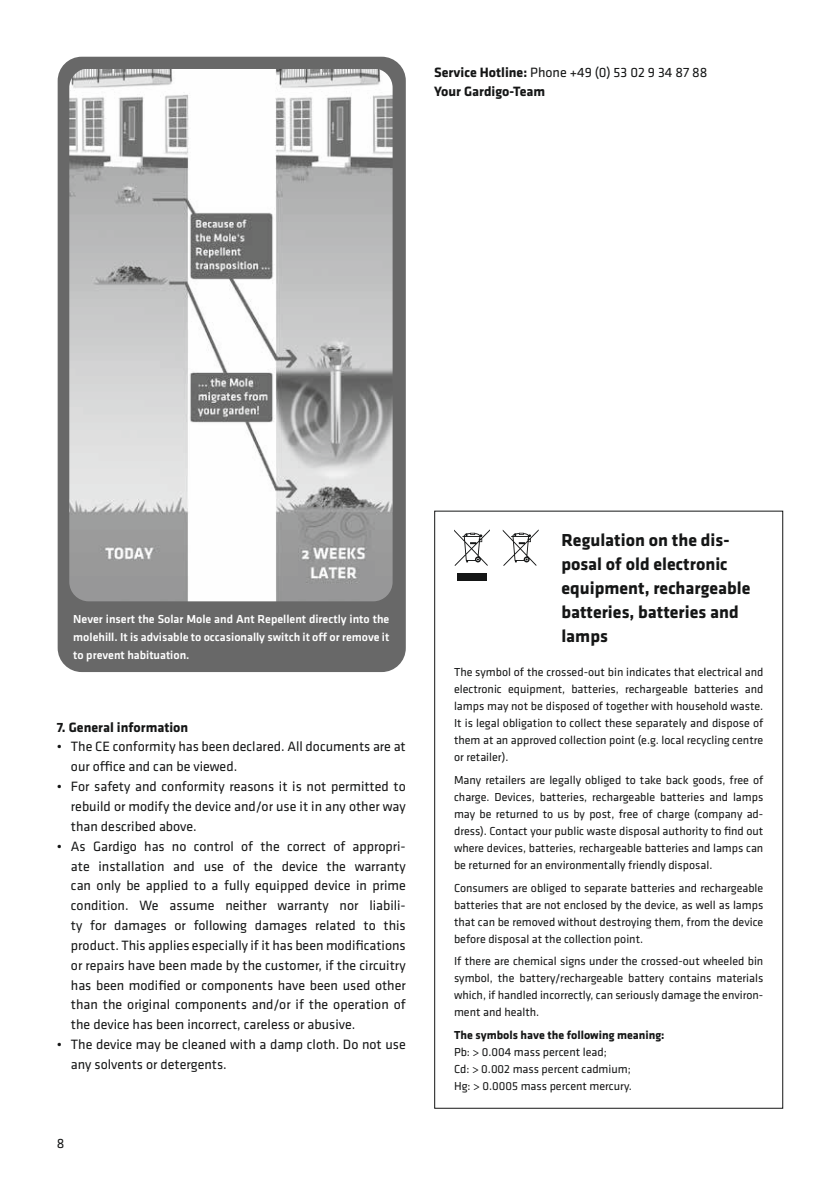
<style>
.page{position:relative;width:840px;height:1191px;background:#fff}
.page>*{position:absolute;margin:0;border:0;box-sizing:border-box;transform-origin:0 0}
.t1{font:700 18px/24px "Klavika";color:#151616}
.t2{font:14px/19.8px "Klavika";color:#151616}
.t3{font:700 14px/19.8px "Klavika";color:#151616}
.t4{font:12px/17px "Klavika";color:#151616;text-align:justify}
.t5{font:500 12px/18px "Klavika";color:#fff;text-align:justify}
.t6{font:700 12px "Klavika";color:#151616}
.s1{font-weight:400}
</style>
<div class="page">
<div style="left:58px;top:57px;width:347px;height:615px;background:#686868;border-radius:24px"></div>
<img style="left:69px;top:69px;width:323px;height:532px">
<div style="left:456px;top:573px;width:30px;height:7px;background:#151616"></div>
<svg style="left:454px;top:529px;width:35px;height:37px"></svg>
<svg style="left:502px;top:529px;width:36px;height:37px"></svg>
<p class="t3" style="left:434px;top:62px;width:275px">Service Hotline: <span class="s1">Phone +49 (0) 53 02 9 34 87 88<br></span>Your Gardigo-Team</p>
<p class="t5" style="left:73px;top:610px;width:317px">Never insert the Solar Mole and Ant Repellent directly into the molehill. It is advisable to occasionally switch it off or remove it to prevent habituation.</p>
<p class="t3" style="left:57px;top:717px;width:133px">7. General information</p>
<p class="t2" style="left:71px;top:737px;width:336px;text-indent:-14px">• The CE conformity has been declared. All documents are at our office and can be viewed.</p>
<p class="t2" style="left:71px;top:777px;width:336px;text-align:justify;text-indent:-14px">• For safety and conformity reasons it is not permitted to rebuild or modify the device and/or use it in any other way than described above.</p>
<p class="t2" style="left:71px;top:836px;width:336px;text-align:justify;text-indent:-14px">• As Gardigo has no control of the correct of appropri&shy;ate installation and use of the device the warranty can only be applied to a fully equipped device in prime condition. We assume neither warranty nor liabili&shy;ty for damages or following damages related to this product. This applies especially if it has been modifications or repairs have been made by the customer, if the circuitry has been modified or components have been used other than the original components and/or if the operation of the device has been incorrect, careless or abusive.</p>
<p class="t2" style="left:71px;top:1034px;width:336px;text-indent:-14px">• The device may be cleaned with a damp cloth. Do not use any solvents or detergents.</p>
<p class="t2" style="left:57px;top:1134px;width:9px">8</p>
<h1 class="t1" style="left:561px;top:528px;width:191px">Regulation on the dis&shy;posal of old electronic equipment, rechargeable batteries, batteries and lamps</h1>
<p class="t4" style="left:454px;top:664px;width:311px">The symbol of the crossed-out bin indicates that electrical and electronic equipment, batteries, rechargeable batteries and lamps may not be disposed of together with household waste.<br>It is legal obligation to collect these separately and dispose of them at an approved collection point (e.g. local recycling centre or retailer).</p>
<p class="t4" style="left:454px;top:771px;width:310px">Many retailers are legally obliged to take back goods, free of charge. Devices, batteries, rechargeable batteries and lamps may be returned to us by post, free of charge (company ad&shy;dress). Contact your public waste disposal authority to find out where devices, batteries, rechargeable batteries and lamps can be returned for an environmentally friendly disposal.</p>
<p class="t4" style="left:454px;top:879px;width:311px">Consumers are obliged to separate batteries and rechargeable batteries that are not enclosed by the device, as well as lamps that can be removed without destroying them, from the device before disposal at the collection point.</p>
<p class="t4" style="left:454px;top:953px;width:310px">If there are chemical signs under the crossed-out wheeled bin symbol, the battery/rechargeable battery contains materials which, if handled incorrectly, can seriously damage the environ&shy;ment and health.</p>
<p class="t6" style="left:454px;top:1028px;width:212px">The symbols have the following meaning:</p>
<p class="t4" style="left:454px;top:1043px;width:179px;text-align:left">Pb: &gt; 0.004 mass percent lead;<br>Cd: &gt; 0.002 mass percent cadmium;<br>Hg: &gt; 0.0005 mass percent mercury.</p>
</div>
